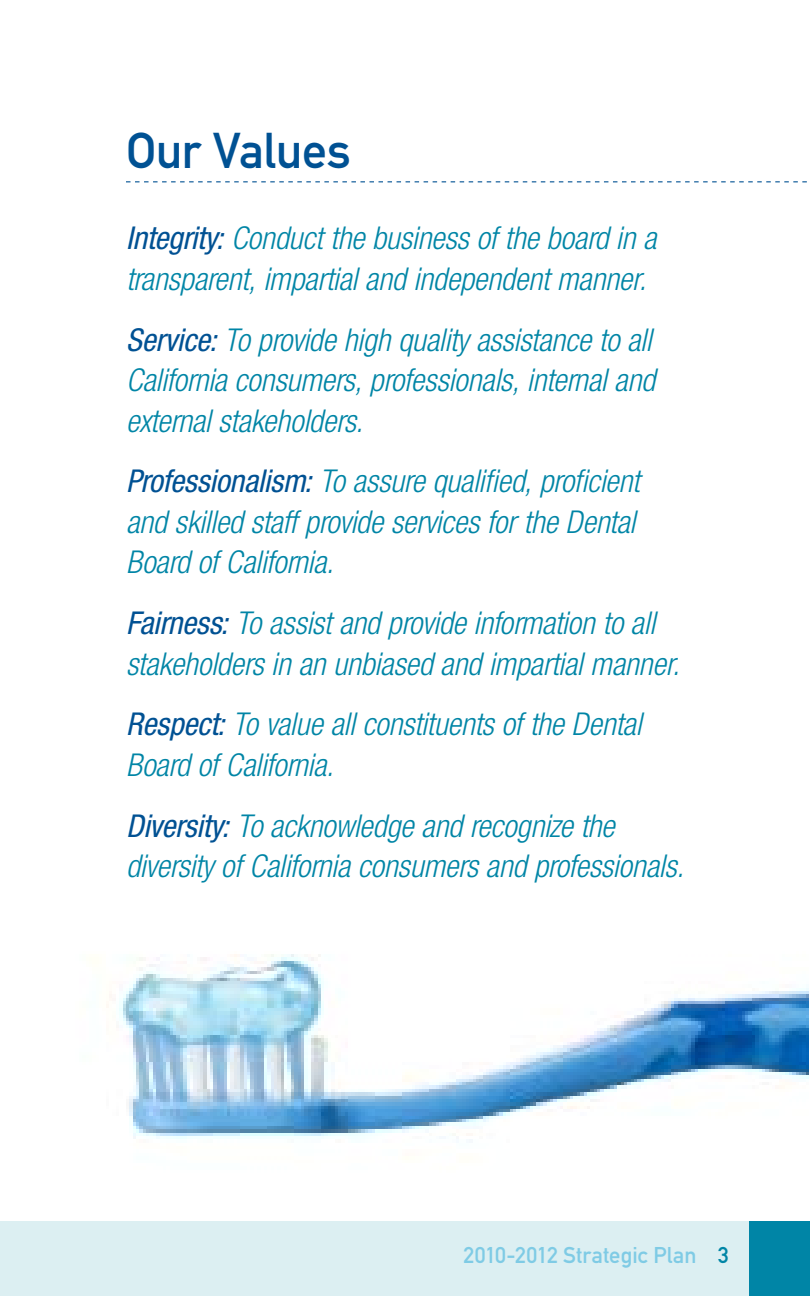
<style>
.page{position:relative;width:810px;height:1296px;background:#fff}
.page>*{position:absolute;margin:0;border:0;box-sizing:border-box;transform-origin:0 0}
.t1{font:49.5px "DIN Mittelschrift Std";letter-spacing:-.01em;color:#005193}
.t2{font:italic 300 condensed 31.5px/40.5px "Helvetica Neue LT Std";letter-spacing:-.005em;color:#0085a6}
.t3{font:22.5px "DIN Mittelschrift Std";color:#7fcbe5}
.s1{font-weight:400;color:#005193}
.s2{color:#0085a6}
</style>
<div class="page">
<div style="left:0;top:1222px;width:785px;height:74px;background:#dceff2"></div>
<div style="left:749px;top:1222px;width:61px;height:74px;background:#0085a6"></div>
<img style="left:106px;top:954px;width:703px;height:185px">
<svg style="left:126px;top:181px;width:681px;height:1px"></svg>
<h1 class="t1" style="left:126px;top:122px;width:226px">Our Values</h1>
<p class="t2" style="left:126px;top:219px;width:532px"><span class="s1">Integrity:</span> Conduct the business of the board in a transparent, impartial and independent manner.</p>
<p class="t2" style="left:126px;top:320px;width:531px;text-align:justify"><span class="s1">Service:</span> To provide high quality assistance to all California consumers, professionals, internal and external stakeholders.</p>
<p class="t2" style="left:126px;top:462px;width:515px"><span class="s1">Professionalism:</span> To assure qualified, proficient and skilled staff provide services for the Dental<br>Board of California.</p>
<p class="t2" style="left:126px;top:604px;width:555px"><span class="s1">Fairness:</span> To assist and provide information to all stakeholders in an unbiased and impartial manner.</p>
<p class="t2" style="left:126px;top:705px;width:517px"><span class="s1">Respect:</span> To value all constituents of the Dental<br>Board of California.</p>
<p class="t2" style="left:126px;top:806px;width:559px"><span class="s1">Diversity:</span> To acknowledge and recognize the diversity of California consumers and professionals.</p>
<p class="t3" style="left:463px;top:1242px;width:267px">2010-2012 Strategic Plan <span class="s2">3</span></p>
</div>
